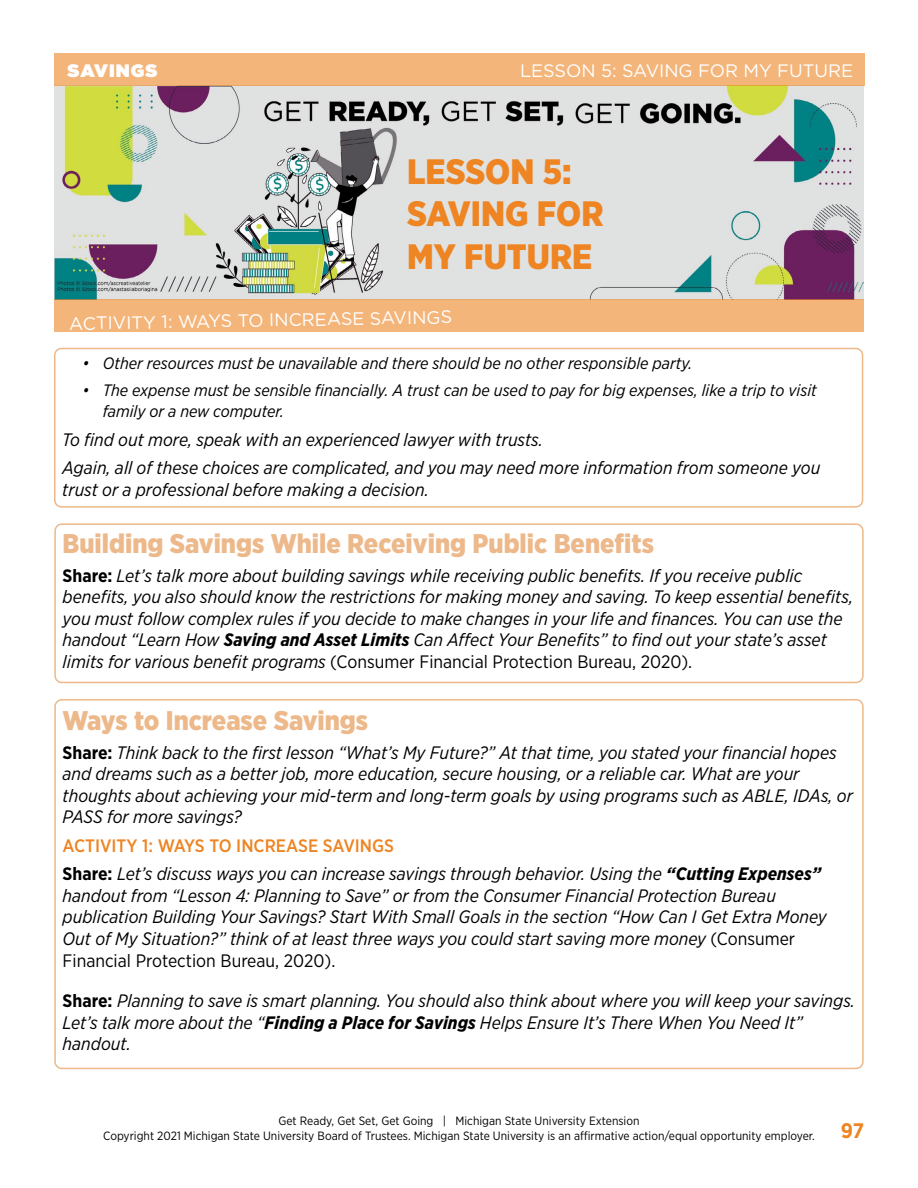
<style>
.page{position:relative;width:918px;height:1188px;background:#fff}
.page>*{position:absolute;margin:0;border:0;box-sizing:border-box;transform-origin:0 0}
.t1{font:900 35.25px "Gotham Narrow";color:#ee8422}
.Subhead1{font:900 27px "Gotham Narrow";color:#edb88a}
.Bullet__para_space_a{font:italic 18px/21.6px "Gotham Narrow";color:#000}
.t2{font:18px "Gotham";color:#fff}
.Bullet__para_space_a-2{font:500 18px "Gotham Narrow";color:#ee8422}
.t3{font:900 18px "Gotham";letter-spacing:.06em;color:#fff}
.t4{font:italic 16.5px/21.6px "Gotham Narrow";color:#000}
.t5{font:12px/14.4px "Gotham Narrow";color:#000}
.s1{font-weight:700;font-style:normal}
.s2{font-weight:700}
.s3{font-style:normal}
.s4{font-weight:700;font-size:21px;color:#ee8422}
</style>
<div class="page">
<img style="left:54px;top:86px;width:809px;height:214px">
<div style="left:55px;top:300px;width:809px;height:32px;background:#f4b57a"></div>
<div style="left:54px;top:53px;width:810px;height:33px;background:#f4b57a"></div>
<div style="left:54px;top:348px;width:809px;height:160px;border:2px solid #edb88a;border-radius:7px"></div>
<div style="left:54px;top:523px;width:810px;height:160px;border:2px solid #edb88a;border-radius:7px"></div>
<div style="left:54px;top:699px;width:810px;height:370px;border:2px solid #edb88a;border-radius:7px"></div>
<p class="t3" style="left:68px;top:57px;width:91px">SAVINGS</p>
<p class="t2" style="left:520px;top:59px;width:335px">LESSON 5: SAVING FOR MY FUTURE</p>
<p class="t1" style="left:407px;top:148px;width:166px">LESSON 5:</p>
<p class="t1" style="left:407px;top:191px;width:198px">SAVING FOR</p>
<p class="t1" style="left:407px;top:233px;width:187px">MY FUTURE</p>
<p class="t2" style="left:69px;top:312px;width:385px;rotate:-1deg">ACTIVITY 1: WAYS TO INCREASE SAVINGS</p>
<p class="t4" style="left:82px;top:352px;width:611px">• Other resources must be unavailable and there should be no other responsible party.</p>
<p class="t4" style="left:103px;top:379px;width:716px;text-indent:-20px">• The expense must be sensible financially. A trust can be used to pay for big expenses, like a trip to visit family or a new computer.</p>
<p class="Bullet__para_space_a" style="left:62px;top:428px;width:482px">To find out more, speak with an experienced lawyer with trusts.</p>
<p class="Bullet__para_space_a" style="left:62px;top:457px;width:760px">Again, all of these choices are complicated, and you may need more information from someone you trust or a professional before making a decision.</p>
<h2 class="Subhead1" style="left:63px;top:526px;width:593px">Building Savings While Receiving Public Benefits</h2>
<p class="Bullet__para_space_a" style="left:63px;top:564px;width:792px"><span class="s1">Share:</span> Let’s talk more about building savings while receiving public benefits. If you receive public benefits, you also should know the restrictions for making money and saving. To keep essential benefits, you must follow complex rules if you decide to make changes in your life and finances. You can use the handout “Learn How <span class="s2">Saving and Asset Limits</span> Can Affect Your Benefits” to find out your state’s asset limits for various benefit programs <span class="s3">(Consumer Financial Protection Bureau, 2020).</span></p>
<h2 class="Subhead1" style="left:63px;top:703px;width:307px">Ways to Increase Savings</h2>
<p class="Bullet__para_space_a" style="left:63px;top:741px;width:792px"><span class="s1">Share:</span> Think back to the first lesson “What’s My Future?” At that time, you stated your financial hopes and dreams such as a better job, more education, secure housing, or a reliable car. What are your thoughts about achieving your mid-term and long-term goals by using programs such as ABLE, IDAs, or PASS for more savings?</p>
<p class="Bullet__para_space_a-2" style="left:63px;top:834px;width:333px">ACTIVITY 1: WAYS TO INCREASE SAVINGS</p>
<p class="Bullet__para_space_a" style="left:63px;top:863px;width:766px"><span class="s1">Share:</span> Let’s discuss ways you can increase savings through behavior. Using the <span class="s2">“Cutting Expenses” </span>handout from “Lesson 4: Planning to Save” or from the Consumer Financial Protection Bureau publication Building Your Savings? Start With Small Goals in the section “How Can I Get Extra Money Out of My Situation?” think of at least three ways you could start saving more money <span class="s3">(Consumer Financial Protection Bureau, 2020).</span></p>
<p class="Bullet__para_space_a" style="left:63px;top:990px;width:794px"><span class="s1">Share:</span> Planning to save is smart planning. You should also think about where you will keep your savings.<br>Let’s talk more about the “<span class="s2">Finding a Place for Savings</span> Helps Ensure It’s There When You Need It” handout.</p>
<p class="t5" style="left:103px;top:1114px;width:763px;text-indent:175px">Get Ready, Get Set, Get Going | Michigan State University Extension<br>Copyright 2021 Michigan State University Board of Trustees. Michigan State University is an affirmative action/equal opportunity employer. <span class="s4">97</span></p>
</div>
